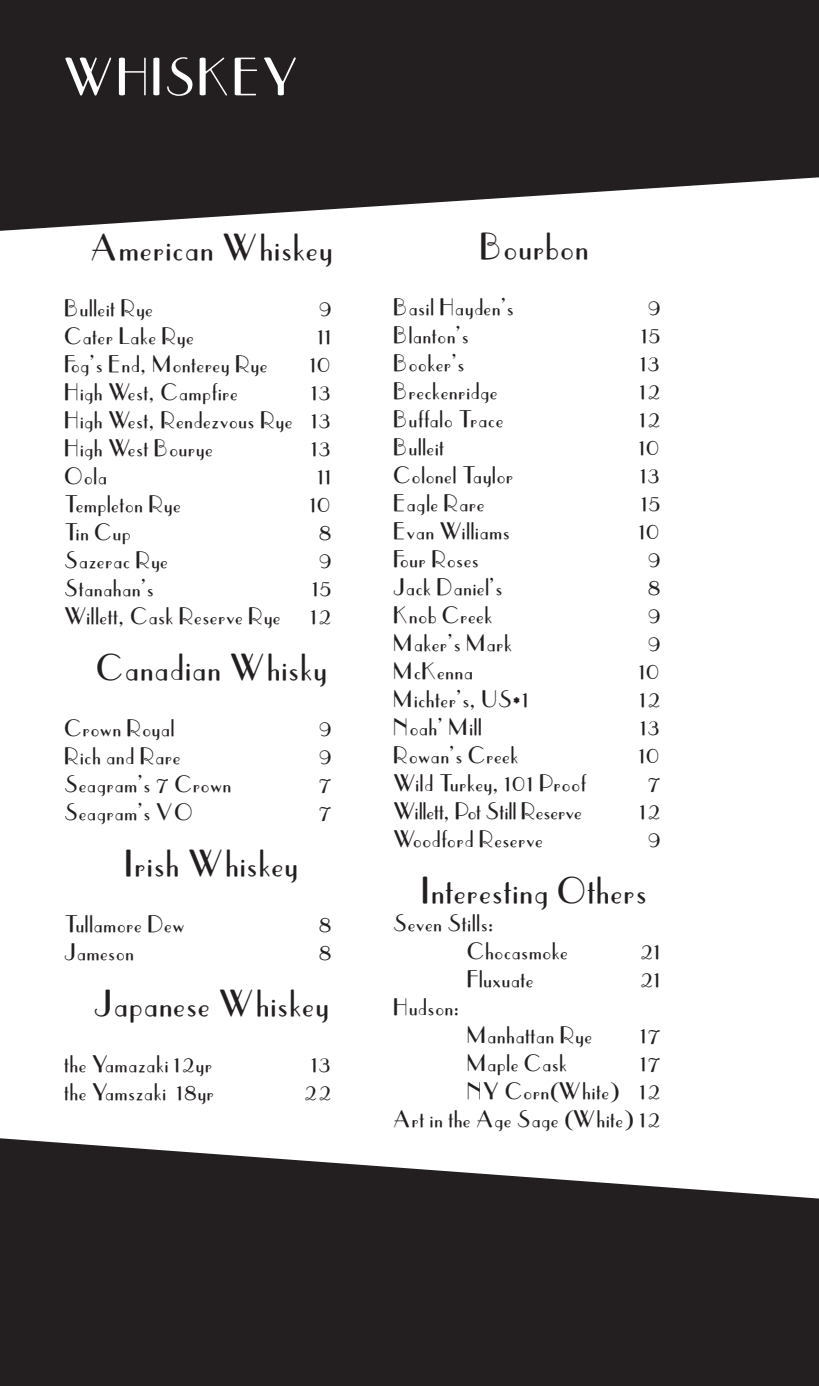
<style>
.page{position:relative;width:819px;height:1386px;background:#fff}
.page>*{position:absolute;margin:0;border:0;box-sizing:border-box;transform-origin:0 0}
.t1{font:54.95px "Parisian";color:#fff}
.t2{font:38.5px "Parisian";color:#231f20}
.t3{font:24.5px "Parisian";color:#231f20}
.t4{font:24.5px "Parisian";letter-spacing:-.02em;color:#231f20}
</style>
<div class="page">
<svg style="left:0;top:1138px;width:819px;height:248px;background:#3e3a3b"></svg>
<svg style="left:0;top:0;width:819px;height:231px;background:#3c393a"></svg>
<p class="t1" style="left:63px;top:50px;width:239px">WHISKEY</p>
<p class="t2" style="left:90px;top:228px;width:245px">American Whiskey</p>
<p class="t3" style="left:64px;top:296px;width:91px">Bulleit Rye</p>
<p class="t3" style="left:318px;top:296px;width:15px">9</p>
<p class="t3" style="left:64px;top:324px;width:132px">Cater Lake Rye</p>
<p class="t3" style="left:318px;top:324px;width:16px">11</p>
<p class="t3" style="left:64px;top:352px;width:205px">Fog’s End, Monterey Rye</p>
<p class="t3" style="left:310px;top:352px;width:24px">10</p>
<p class="t3" style="left:64px;top:380px;width:176px">High West, Campfire</p>
<p class="t3" style="left:311px;top:380px;width:22px">13</p>
<p class="t3" style="left:64px;top:408px;width:269px">High West, Rendezvous Rye 13</p>
<p class="t3" style="left:64px;top:436px;width:150px">High West Bourye</p>
<p class="t3" style="left:311px;top:436px;width:22px">13</p>
<p class="t3" style="left:64px;top:464px;width:45px">Oola</p>
<p class="t3" style="left:318px;top:464px;width:16px">11</p>
<p class="t3" style="left:64px;top:492px;width:119px">Templeton Rye</p>
<p class="t3" style="left:310px;top:492px;width:24px">10</p>
<p class="t3" style="left:64px;top:520px;width:68px">Tin Cup</p>
<p class="t3" style="left:318px;top:520px;width:15px">8</p>
<p class="t3" style="left:64px;top:548px;width:106px">Sazerac Rye</p>
<p class="t3" style="left:318px;top:548px;width:15px">9</p>
<p class="t3" style="left:64px;top:576px;width:92px">Stanahan’s</p>
<p class="t3" style="left:312px;top:576px;width:22px">15</p>
<p class="t3" style="left:64px;top:604px;width:269px">Willett, Cask Reserve Rye 12</p>
<p class="t2" style="left:96px;top:648px;width:234px">Canadian Whisky</p>
<p class="t3" style="left:64px;top:716px;width:112px">Crown Royal</p>
<p class="t3" style="left:318px;top:716px;width:15px">9</p>
<p class="t3" style="left:64px;top:744px;width:118px">Rich and Rare</p>
<p class="t3" style="left:318px;top:744px;width:15px">9</p>
<p class="t3" style="left:64px;top:772px;width:169px">Seagram’s 7 Crown</p>
<p class="t3" style="left:319px;top:772px;width:15px">7</p>
<p class="t3" style="left:64px;top:800px;width:131px">Seagram’s VO</p>
<p class="t3" style="left:319px;top:800px;width:15px">7</p>
<p class="t2" style="left:125px;top:844px;width:176px">Irish Whiskey</p>
<p class="t3" style="left:64px;top:912px;width:122px">Tullamore Dew</p>
<p class="t3" style="left:318px;top:912px;width:15px">8</p>
<p class="t3" style="left:64px;top:940px;width:72px">Jameson</p>
<p class="t3" style="left:318px;top:940px;width:15px">8</p>
<p class="t2" style="left:94px;top:984px;width:237px">Japanese Whiskey</p>
<p class="t3" style="left:64px;top:1052px;width:150px">the Yamazaki 12yr</p>
<p class="t3" style="left:311px;top:1052px;width:22px">13</p>
<p class="t3" style="left:64px;top:1080px;width:152px">the Yamszaki 18yr</p>
<p class="t3" style="left:303px;top:1080px;width:30px">22</p>
<p class="t2" style="left:480px;top:228px;width:111px">Bourbon</p>
<p class="t3" style="left:393px;top:295px;width:123px">Basil Hayden’s</p>
<p class="t3" style="left:647px;top:295px;width:15px">9</p>
<p class="t3" style="left:393px;top:323px;width:77px">Blanton’s</p>
<p class="t3" style="left:641px;top:323px;width:22px">15</p>
<p class="t3" style="left:393px;top:351px;width:73px">Booker’s</p>
<p class="t3" style="left:640px;top:351px;width:22px">13</p>
<p class="t3" style="left:393px;top:379px;width:106px">Breckenridge</p>
<p class="t3" style="left:639px;top:379px;width:23px">12</p>
<p class="t3" style="left:393px;top:407px;width:112px">Buffalo Trace</p>
<p class="t3" style="left:639px;top:407px;width:23px">12</p>
<p class="t3" style="left:393px;top:435px;width:53px">Bulleit</p>
<p class="t3" style="left:639px;top:435px;width:24px">10</p>
<p class="t3" style="left:393px;top:463px;width:122px">Colonel Taylor</p>
<p class="t3" style="left:640px;top:463px;width:22px">13</p>
<p class="t3" style="left:393px;top:491px;width:93px">Eagle Rare</p>
<p class="t3" style="left:641px;top:491px;width:22px">15</p>
<p class="t3" style="left:393px;top:519px;width:118px">Evan Williams</p>
<p class="t3" style="left:639px;top:519px;width:24px">10</p>
<p class="t3" style="left:393px;top:547px;width:88px">Four Roses</p>
<p class="t3" style="left:647px;top:547px;width:15px">9</p>
<p class="t3" style="left:393px;top:575px;width:111px">Jack Daniel’s</p>
<p class="t3" style="left:647px;top:575px;width:15px">8</p>
<p class="t3" style="left:393px;top:603px;width:101px">Knob Creek</p>
<p class="t3" style="left:647px;top:603px;width:15px">9</p>
<p class="t3" style="left:393px;top:631px;width:121px">Maker’s Mark</p>
<p class="t3" style="left:647px;top:631px;width:15px">9</p>
<p class="t3" style="left:393px;top:659px;width:82px">McKenna</p>
<p class="t3" style="left:639px;top:659px;width:24px">10</p>
<p class="t3" style="left:393px;top:687px;width:138px">Michter’s, US*1</p>
<p class="t3" style="left:639px;top:687px;width:23px">12</p>
<p class="t3" style="left:393px;top:715px;width:91px">Noah’ Mill</p>
<p class="t3" style="left:640px;top:715px;width:22px">13</p>
<p class="t3" style="left:393px;top:743px;width:127px">Rowan’s Creek</p>
<p class="t3" style="left:639px;top:743px;width:24px">10</p>
<p class="t3" style="left:393px;top:771px;width:195px">Wild Turkey, 101 Proof</p>
<p class="t3" style="left:648px;top:771px;width:15px">7</p>
<p class="t4" style="left:393px;top:799px;width:191px">Willett, Pot Still Reserve</p>
<p class="t3" style="left:639px;top:799px;width:23px">12</p>
<p class="t3" style="left:393px;top:827px;width:152px">Woodford Reserve</p>
<p class="t3" style="left:647px;top:827px;width:15px">9</p>
<p class="t2" style="left:421px;top:872px;width:228px">Interesting Others</p>
<p class="t3" style="left:393px;top:911px;width:103px">Seven Stills:</p>
<p class="t3" style="left:467px;top:939px;width:103px">Chocasmoke</p>
<p class="t3" style="left:639px;top:939px;width:23px">21</p>
<p class="t3" style="left:467px;top:967px;width:69px">Fluxuate</p>
<p class="t3" style="left:639px;top:967px;width:23px">21</p>
<p class="t3" style="left:393px;top:995px;width:68px">Hudson:</p>
<p class="t3" style="left:467px;top:1023px;width:127px">Manhattan Rye</p>
<p class="t3" style="left:640px;top:1023px;width:22px">17</p>
<p class="t3" style="left:467px;top:1051px;width:102px">Maple Cask</p>
<p class="t3" style="left:640px;top:1051px;width:22px">17</p>
<p class="t3" style="left:467px;top:1079px;width:196px">NY Corn(White) 12</p>
<p class="t3" style="left:393px;top:1107px;width:269px">Art in the Age Sage (White) 12</p>
</div>
